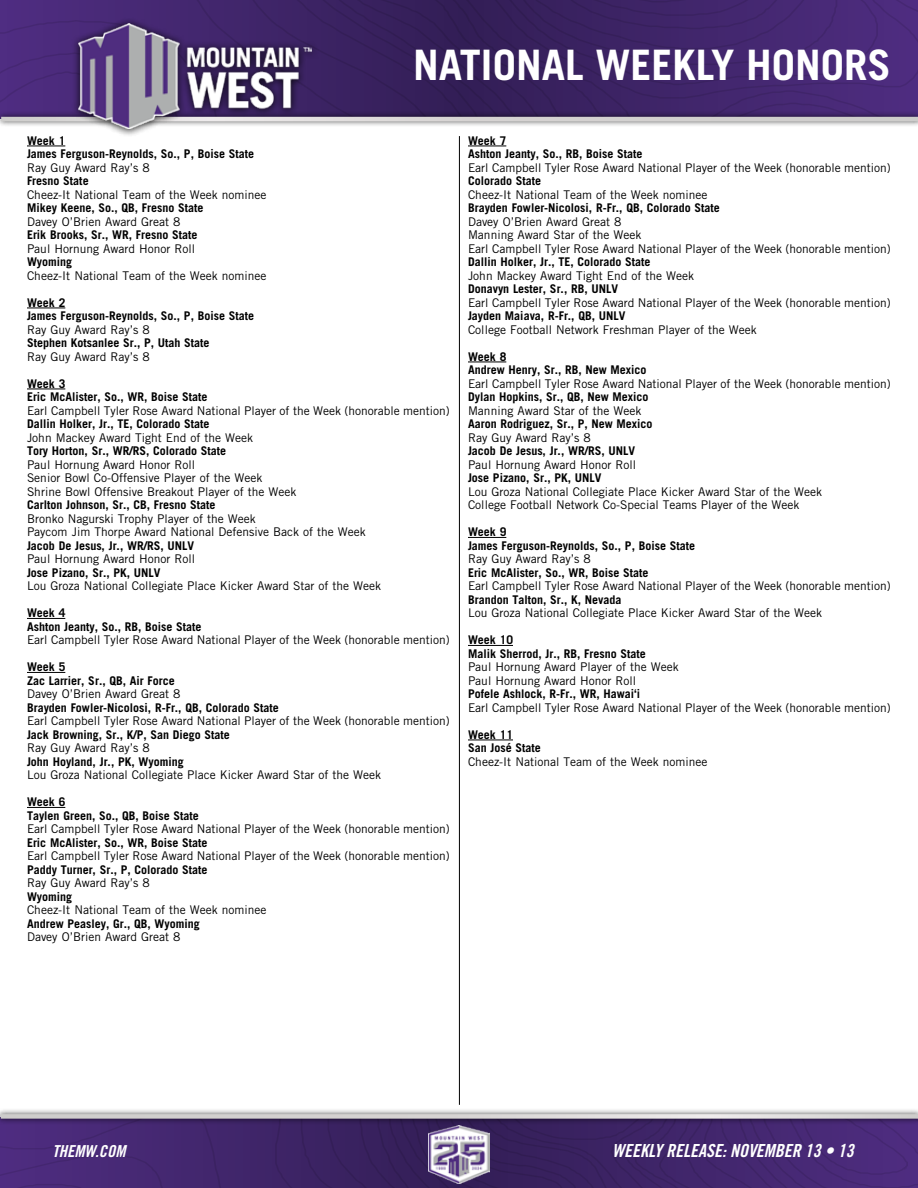
<style>
.page{position:relative;width:918px;height:1188px;background:#fff}
.page>*{position:absolute;margin:0;border:0;box-sizing:border-box;transform-origin:0 0}
.t1{font:700 42px "Trade Gothic LT Std";color:#fff}
.t2{font:18px "Trade Gothic LT Std Bd Cn 20 Obl";color:#fff}
.t3{font:16.5px "Trade Gothic LT Std Bd Cn 20 Obl";color:#fff}
.t4{font:12px/13.5px "Trade Gothic LT Std";color:#000}
.t5{font:700 12px/13.5px "Trade Gothic LT Std";color:#000}
</style>
<div class="page">
<svg style="left:0;top:0;width:918px;height:111px;background:#3f2469"></svg>
<div style="left:0;top:111px;width:918px;height:16px;background:#000;opacity:.75"></div>
<svg style="left:1px;top:117px;width:917px;height:4px;background:#d4d2d1"></svg>
<div style="left:71px;top:16px;width:248px;height:121px;background:#000;opacity:.9"></div>
<img style="left:79px;top:23px;width:232px;height:106px">
<svg style="left:0;top:1125px;width:918px;height:63px;background:#40256b"></svg>
<div style="left:0;top:1108px;width:918px;height:17px;background:#000;opacity:.75"></div>
<svg style="left:1px;top:1114px;width:917px;height:5px;background:#cac7c9"></svg>
<img style="left:429px;top:1126px;width:60px;height:57px">
<hr style="left:27px;top:146px;width:38px;height:1px;background:#000">
<hr style="left:27px;top:308px;width:38px;height:1px;background:#000">
<hr style="left:27px;top:389px;width:38px;height:1px;background:#000">
<hr style="left:27px;top:618px;width:38px;height:1px;background:#000">
<hr style="left:27px;top:672px;width:38px;height:1px;background:#000">
<hr style="left:27px;top:807px;width:38px;height:1px;background:#000">
<hr style="left:468px;top:146px;width:38px;height:1px;background:#000">
<hr style="left:468px;top:362px;width:38px;height:1px;background:#000">
<hr style="left:468px;top:537px;width:38px;height:1px;background:#000">
<hr style="left:468px;top:645px;width:45px;height:1px;background:#000">
<hr style="left:468px;top:740px;width:45px;height:1px;background:#000">
<hr style="left:459px;top:136px;width:1px;height:969px;background:#000">
<h1 class="t1" style="left:413px;top:39px;width:479px">NATIONAL WEEKLY HONORS</h1>
<p class="t5" style="left:27px;top:134px;width:229px">Week 1<br>James Ferguson-Reynolds, So., P, Boise State</p>
<p class="t4" style="left:27px;top:161px;width:124px">Ray Guy Award Ray’s 8</p>
<p class="t5" style="left:27px;top:174px;width:63px">Fresno State</p>
<p class="t4" style="left:27px;top:188px;width:241px">Cheez-It National Team of the Week nominee</p>
<p class="t5" style="left:27px;top:201px;width:178px">Mikey Keene, So., QB, Fresno State</p>
<p class="t4" style="left:27px;top:215px;width:155px">Davey O’Brien Award Great 8</p>
<p class="t5" style="left:27px;top:228px;width:172px">Erik Brooks, Sr., WR, Fresno State</p>
<p class="t4" style="left:27px;top:242px;width:170px">Paul Hornung Award Honor Roll</p>
<p class="t5" style="left:27px;top:255px;width:47px">Wyoming</p>
<p class="t4" style="left:27px;top:269px;width:241px">Cheez-It National Team of the Week nominee</p>
<p class="t5" style="left:27px;top:296px;width:229px">Week 2<br>James Ferguson-Reynolds, So., P, Boise State</p>
<p class="t4" style="left:27px;top:323px;width:124px">Ray Guy Award Ray’s 8</p>
<p class="t5" style="left:27px;top:336px;width:184px">Stephen Kotsanlee Sr., P, Utah State</p>
<p class="t4" style="left:27px;top:350px;width:124px">Ray Guy Award Ray’s 8</p>
<p class="t5" style="left:27px;top:377px;width:182px">Week 3<br>Eric McAlister, So., WR, Boise State</p>
<p class="t4" style="left:27px;top:404px;width:424px">Earl Campbell Tyler Rose Award National Player of the Week (honorable mention)</p>
<p class="t5" style="left:27px;top:417px;width:184px">Dallin Holker, Jr., TE, Colorado State</p>
<p class="t4" style="left:27px;top:431px;width:228px">John Mackey Award Tight End of the Week</p>
<p class="t5" style="left:27px;top:444px;width:201px">Tory Horton, Sr., WR/RS, Colorado State</p>
<p class="t4" style="left:27px;top:458px;width:271px">Paul Hornung Award Honor Roll<br>Senior Bowl Co-Offensive Player of the Week<br>Shrine Bowl Offensive Breakout Player of the Week</p>
<p class="t5" style="left:27px;top:498px;width:190px">Carlton Johnson, Sr., CB, Fresno State</p>
<p class="t4" style="left:27px;top:512px;width:340px">Bronko Nagurski Trophy Player of the Week<br>Paycom Jim Thorpe Award National Defensive Back of the Week</p>
<p class="t5" style="left:27px;top:539px;width:169px">Jacob De Jesus, Jr., WR/RS, UNLV</p>
<p class="t4" style="left:27px;top:552px;width:170px">Paul Hornung Award Honor Roll</p>
<p class="t5" style="left:27px;top:566px;width:135px">Jose Pizano, Sr., PK, UNLV</p>
<p class="t4" style="left:27px;top:579px;width:356px">Lou Groza National Collegiate Place Kicker Award Star of the Week</p>
<p class="t5" style="left:27px;top:606px;width:176px">Week 4<br>Ashton Jeanty, So., RB, Boise State</p>
<p class="t4" style="left:27px;top:633px;width:424px">Earl Campbell Tyler Rose Award National Player of the Week (honorable mention)</p>
<p class="t5" style="left:27px;top:660px;width:149px">Week 5<br>Zac Larrier, Sr., QB, Air Force</p>
<p class="t4" style="left:27px;top:687px;width:155px">Davey O’Brien Award Great 8</p>
<p class="t5" style="left:27px;top:701px;width:253px">Brayden Fowler-Nicolosi, R-Fr., QB, Colorado State</p>
<p class="t4" style="left:27px;top:714px;width:424px">Earl Campbell Tyler Rose Award National Player of the Week (honorable mention)</p>
<p class="t5" style="left:27px;top:728px;width:204px">Jack Browning, Sr., K/P, San Diego State</p>
<p class="t4" style="left:27px;top:741px;width:124px">Ray Guy Award Ray’s 8</p>
<p class="t5" style="left:27px;top:755px;width:158px">John Hoyland, Jr., PK, Wyoming</p>
<p class="t4" style="left:27px;top:768px;width:356px">Lou Groza National Collegiate Place Kicker Award Star of the Week</p>
<p class="t5" style="left:27px;top:795px;width:173px">Week 6<br>Taylen Green, So., QB, Boise State</p>
<p class="t4" style="left:27px;top:822px;width:424px">Earl Campbell Tyler Rose Award National Player of the Week (honorable mention)</p>
<p class="t5" style="left:27px;top:836px;width:182px">Eric McAlister, So., WR, Boise State</p>
<p class="t4" style="left:27px;top:849px;width:424px">Earl Campbell Tyler Rose Award National Player of the Week (honorable mention)</p>
<p class="t5" style="left:27px;top:863px;width:182px">Paddy Turner, Sr., P, Colorado State</p>
<p class="t4" style="left:27px;top:876px;width:124px">Ray Guy Award Ray’s 8</p>
<p class="t5" style="left:27px;top:890px;width:47px">Wyoming</p>
<p class="t4" style="left:27px;top:903px;width:241px">Cheez-It National Team of the Week nominee</p>
<p class="t5" style="left:27px;top:917px;width:174px">Andrew Peasley, Gr., QB, Wyoming</p>
<p class="t4" style="left:27px;top:930px;width:155px">Davey O’Brien Award Great 8</p>
<p class="t5" style="left:468px;top:134px;width:176px">Week 7<br>Ashton Jeanty, So., RB, Boise State</p>
<p class="t4" style="left:468px;top:161px;width:424px">Earl Campbell Tyler Rose Award National Player of the Week (honorable mention)</p>
<p class="t5" style="left:468px;top:174px;width:75px">Colorado State</p>
<p class="t4" style="left:468px;top:188px;width:241px">Cheez-It National Team of the Week nominee</p>
<p class="t5" style="left:468px;top:201px;width:253px">Brayden Fowler-Nicolosi, R-Fr., QB, Colorado State</p>
<p class="t4" style="left:468px;top:215px;width:424px">Davey O’Brien Award Great 8<br>Manning Award Star of the Week<br>Earl Campbell Tyler Rose Award National Player of the Week (honorable mention)</p>
<p class="t5" style="left:468px;top:255px;width:184px">Dallin Holker, Jr., TE, Colorado State</p>
<p class="t4" style="left:468px;top:269px;width:228px">John Mackey Award Tight End of the Week</p>
<p class="t5" style="left:468px;top:282px;width:152px">Donavyn Lester, Sr., RB, UNLV</p>
<p class="t4" style="left:468px;top:296px;width:424px">Earl Campbell Tyler Rose Award National Player of the Week (honorable mention)</p>
<p class="t5" style="left:468px;top:309px;width:159px">Jayden Maiava, R-Fr., QB, UNLV</p>
<p class="t4" style="left:468px;top:323px;width:290px">College Football Network Freshman Player of the Week</p>
<p class="t5" style="left:468px;top:350px;width:180px">Week 8<br>Andrew Henry, Sr., RB, New Mexico</p>
<p class="t4" style="left:468px;top:377px;width:424px">Earl Campbell Tyler Rose Award National Player of the Week (honorable mention)</p>
<p class="t5" style="left:468px;top:390px;width:182px">Dylan Hopkins, Sr., QB, New Mexico</p>
<p class="t4" style="left:468px;top:404px;width:175px">Manning Award Star of the Week</p>
<p class="t5" style="left:468px;top:417px;width:186px">Aaron Rodriguez, Sr., P, New Mexico</p>
<p class="t4" style="left:468px;top:431px;width:124px">Ray Guy Award Ray’s 8</p>
<p class="t5" style="left:468px;top:444px;width:169px">Jacob De Jesus, Jr., WR/RS, UNLV</p>
<p class="t4" style="left:468px;top:458px;width:170px">Paul Hornung Award Honor Roll</p>
<p class="t5" style="left:468px;top:471px;width:135px">Jose Pizano, Sr., PK, UNLV</p>
<p class="t4" style="left:468px;top:485px;width:356px">Lou Groza National Collegiate Place Kicker Award Star of the Week<br>College Football Network Co-Special Teams Player of the Week</p>
<p class="t5" style="left:468px;top:525px;width:229px">Week 9<br>James Ferguson-Reynolds, So., P, Boise State</p>
<p class="t4" style="left:468px;top:552px;width:124px">Ray Guy Award Ray’s 8</p>
<p class="t5" style="left:468px;top:566px;width:182px">Eric McAlister, So., WR, Boise State</p>
<p class="t4" style="left:468px;top:579px;width:424px">Earl Campbell Tyler Rose Award National Player of the Week (honorable mention)</p>
<p class="t5" style="left:468px;top:593px;width:155px">Brandon Talton, Sr., K, Nevada</p>
<p class="t4" style="left:468px;top:606px;width:356px">Lou Groza National Collegiate Place Kicker Award Star of the Week</p>
<p class="t5" style="left:468px;top:633px;width:179px">Week 10<br>Malik Sherrod, Jr., RB, Fresno State</p>
<p class="t4" style="left:468px;top:660px;width:212px">Paul Hornung Award Player of the Week<br>Paul Hornung Award Honor Roll</p>
<p class="t5" style="left:468px;top:687px;width:174px">Pofele Ashlock, R-Fr., WR, Hawai‘i</p>
<p class="t4" style="left:468px;top:701px;width:424px">Earl Campbell Tyler Rose Award National Player of the Week (honorable mention)</p>
<p class="t5" style="left:468px;top:728px;width:74px">Week 11<br>San José State</p>
<p class="t4" style="left:468px;top:755px;width:241px">Cheez-It National Team of the Week nominee</p>
<h3 class="t3" style="left:53px;top:1141px;width:75px">THEMW.COM</h3>
<h2 class="t2" style="left:612px;top:1140px;width:243px">WEEKLY RELEASE: NOVEMBER 13 • 13</h2>
</div>
